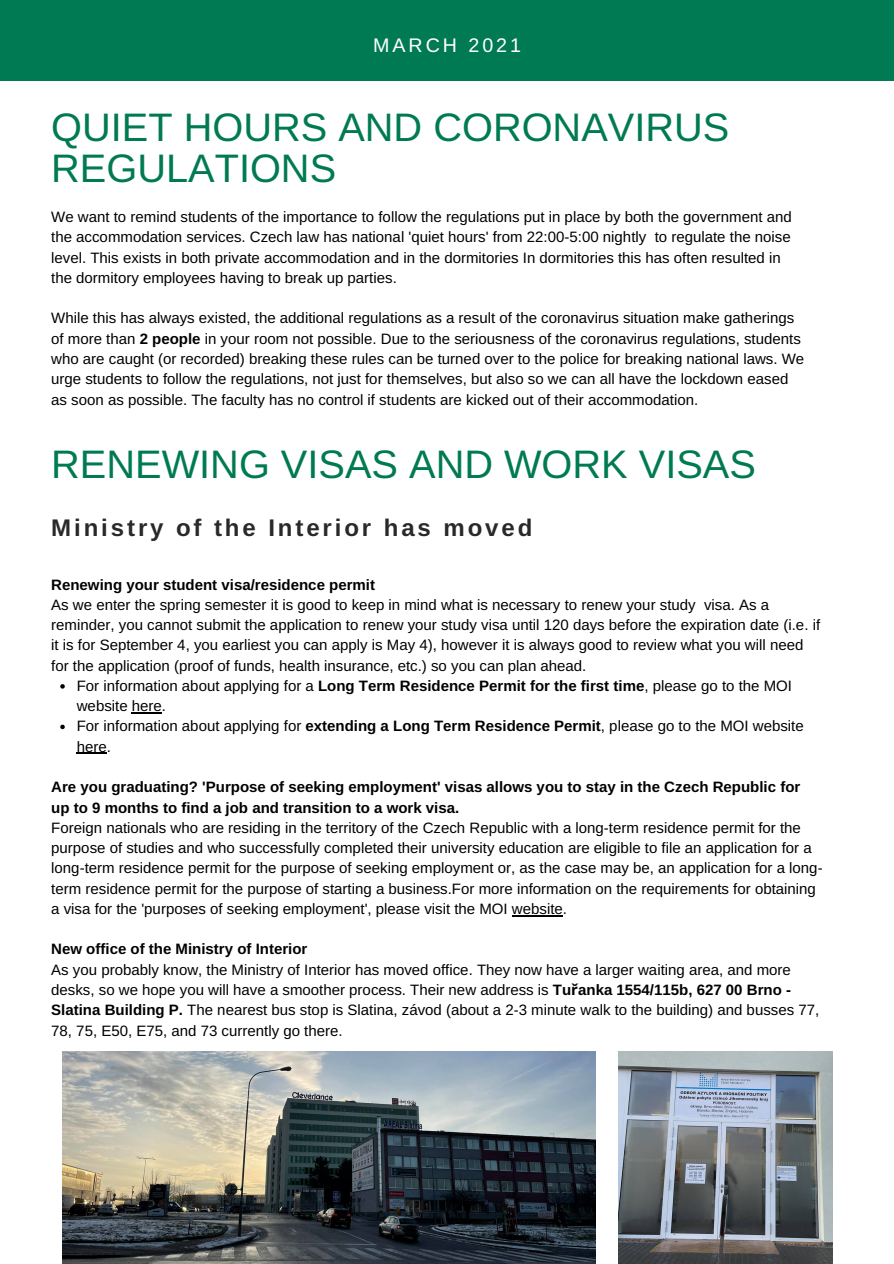
<style>
.page{position:relative;width:894px;height:1264px;background:#fff}
.page>*{position:absolute;margin:0;border:0;box-sizing:border-box;transform-origin:0 0}
.t1{font:39.75px/41.7px "Arimo";color:#007a53}
.t2{font:700 24px "Arimo";letter-spacing:.12em;color:#292929}
.t3{font:19.65px "Arimo";letter-spacing:.15em;color:#fff}
.t4{font:15px/20.2px "Arimo";color:#000}
.t5{font:700 15px/20.2px "Arimo";color:#000}
.s1{font-weight:700}
.s2{font-family:"Noto Sans";font-weight:700}
</style>
<div class="page">
<div style="left:0;top:0;width:893px;height:81px;background:#007a53"></div>
<svg style="left:60px;top:684px;width:5px;height:4px"></svg>
<hr style="left:132px;top:712px;width:30px;height:1px;background:#000">
<svg style="left:60px;top:724px;width:5px;height:5px"></svg>
<hr style="left:77px;top:752px;width:30px;height:2px;background:#000">
<hr style="left:512px;top:915px;width:50px;height:1px;background:#000">
<img style="left:62px;top:1051px;width:533px;height:212px">
<img style="left:618px;top:1051px;width:214px;height:212px">
<p class="t3" style="left:373px;top:34px;width:149px">MARCH 2021</p>
<p class="t1" style="left:51px;top:106px;width:679px">QUIET HOURS AND CORONAVIRUS<br>REGULATIONS</p>
<p class="t4" style="left:51px;top:207px;width:741px">We want to remind students of the importance to follow the regulations put in place by both the government and the accommodation services. Czech law has national 'quiet hours' from 22:00-5:00 nightly to regulate the noise level. This exists in both private accommodation and in the dormitories In dormitories this has often resulted in the dormitory employees having to break up parties.</p>
<p class="t4" style="left:51px;top:308px;width:754px">While this has always existed, the additional regulations as a result of the coronavirus situation make gatherings of more than <span class="s1">2 people</span> in your room not possible. Due to the seriousness of the coronavirus regulations, students who are caught (or recorded) breaking these rules can be turned over to the police for breaking national laws. We urge students to follow the regulations, not just for themselves, but also so we can all have the lockdown eased as soon as possible. The faculty has no control if students are kicked out of their accommodation.</p>
<p class="t1" style="left:51px;top:444px;width:706px">RENEWING VISAS AND WORK VISAS</p>
<p class="t2" style="left:51px;top:515px;width:482px">Ministry of the Interior has moved</p>
<p class="t5" style="left:51px;top:574px;width:325px">Renewing your student visa/residence permit</p>
<p class="t4" style="left:51px;top:594px;width:770px">As we enter the spring semester it is good to keep in mind what is necessary to renew your study visa. As a reminder, you cannot submit the application to renew your study visa until 120 days before the expiration date (i.e. if it is for September 4, you earliest you can apply is May 4), however it is always good to review what you will need for the application (proof of funds, health insurance, etc.) so you can plan ahead.</p>
<p class="t4" style="left:77px;top:675px;width:716px">For information about applying for a <span class="s1">Long Term Residence Permit for the first time</span>, please go to the MOI website here.</p>
<p class="t4" style="left:77px;top:716px;width:728px">For information about applying for <span class="s1">extending a Long Term Residence Permit</span>, please go to the MOI website here.</p>
<p class="t5" style="left:51px;top:777px;width:750px">Are you graduating? 'Purpose of seeking employment' visas allows you to stay in the Czech Republic for up to 9 months to find a job and transition to a work visa.</p>
<p class="t4" style="left:51px;top:817px;width:772px">Foreign nationals who are residing in the territory of the Czech Republic with a long-term residence permit for the purpose of studies and who successfully completed their university education are eligible to file an application for a long-term residence permit for the purpose of seeking employment or, as the case may be, an application for a long&shy;term residence permit for the purpose of starting a business.For more information on the requirements for obtaining a visa for the 'purposes of seeking employment', please visit the MOI website.</p>
<p class="t5" style="left:51px;top:939px;width:257px">New office of the Ministry of Interior</p>
<p class="t4" style="left:51px;top:959px;width:769px">As you probably know, the Ministry of Interior has moved office. They now have a larger waiting area, and more desks, so we hope you will have a smoother process. Their new address is <span class="s1">Tu</span><span class="s2">ř</span><span class="s1">anka 1554/115b, 627 00 Brno - Slatina Building P.</span> The nearest bus stop is Slatina, závod (about a 2-3 minute walk to the building) and busses 77, 78, 75, E50, E75, and 73 currently go there.</p>
</div>
